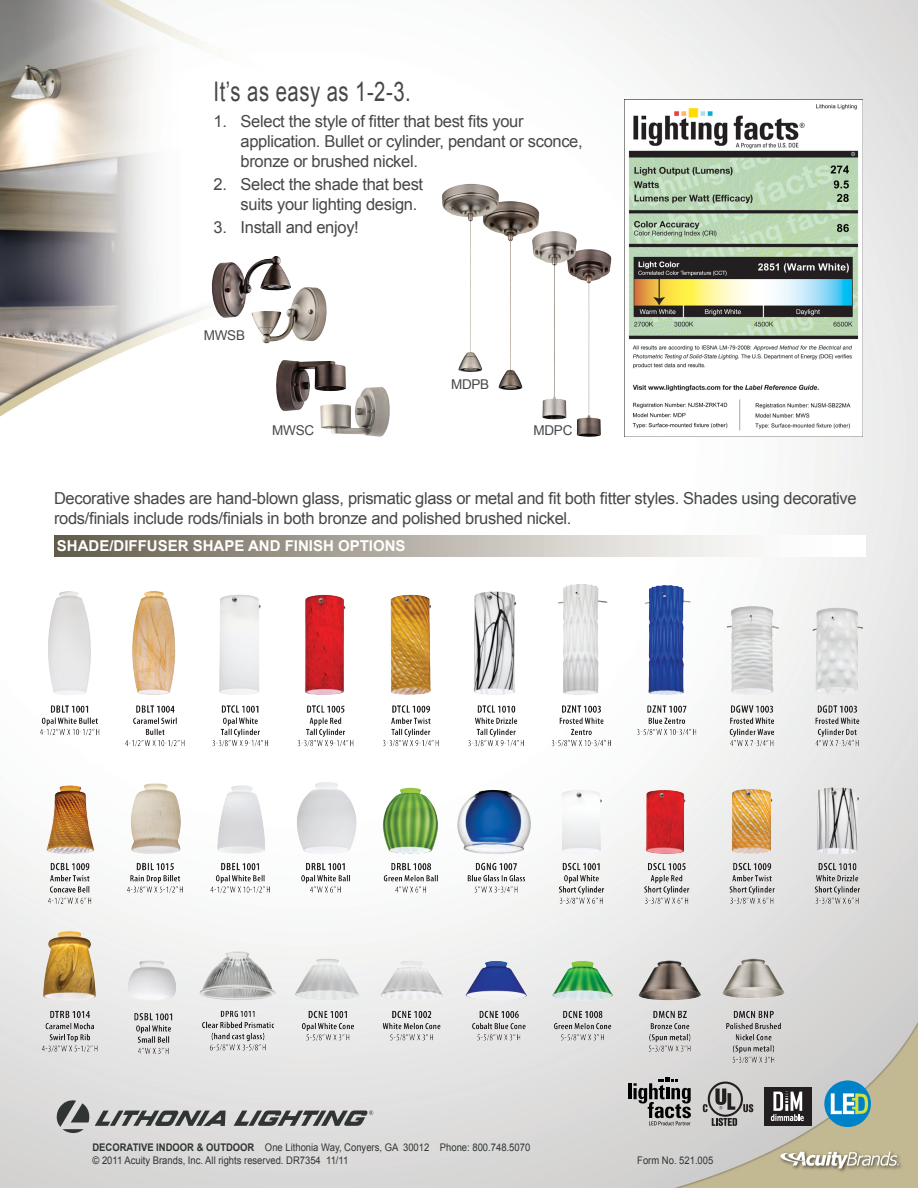
<style>
.page{position:relative;width:918px;height:1188px;background:#fff}
.page>*{position:absolute;margin:0;border:0;box-sizing:border-box;transform-origin:0 0}
.t1{font:27px "Arial";letter-spacing:.025em;color:#454847;scale:.75 1}
.t2{font:16.5px/19.8px "Arial";letter-spacing:-.02em;color:#454847}
.t3{font:700 15px "Arial";color:#fff}
.t4{font:13.5px "Arial";letter-spacing:-.02em;color:#454847}
.t5{font:10.5px "Arial";color:#303534;scale:.9 1}
.s1{font-weight:700}
</style>
<div class="page">
<img style="left:0;top:0;width:918px;height:1188px">
<svg style="left:55px;top:1099px;width:171px;height:34px;background:#acadad"></svg>
<svg style="left:234px;top:1110px;width:139px;height:16px;background:#838585"></svg>
<div style="left:778px;top:1150px;width:126px;height:23px;background:#231f20;opacity:.75"></div>
<svg style="left:780px;top:1152px;width:119px;height:16px"></svg>
<img style="left:37px;top:580px;width:830px;height:487px">
<div style="left:54px;top:536px;width:811px;height:20px;background:linear-gradient(to right,#696050,#fff)"></div>
<img style="left:624px;top:99px;width:239px;height:338px">
<img style="left:251px;top:287px;width:76px;height:56px">
<img style="left:212px;top:256px;width:79px;height:62px">
<img style="left:483px;top:201px;width:26px;height:33px">
<img style="left:442px;top:184px;width:29px;height:30px">
<img style="left:275px;top:360px;width:71px;height:51px">
<img style="left:320px;top:387px;width:71px;height:50px">
<img style="left:567px;top:249px;width:20px;height:32px">
<img style="left:532px;top:231px;width:21px;height:33px">
<svg style="left:703px;top:1082px;width:50px;height:44px;background:#9f9e9d"></svg>
<hr style="left:628px;top:1083px;width:4px;height:16px;background:#000">
<svg style="left:634px;top:1078px;width:57px;height:47px;background:#8f8e8e"></svg>
<div style="left:824px;top:1080px;width:47px;height:47px;background:#0082c8;border-radius:50%"></div>
<svg style="left:831px;top:1093px;width:37px;height:21px"></svg>
<div style="left:764px;top:1087px;width:48px;height:39px;background:#231f20"></div>
<svg style="left:771px;top:1092px;width:33px;height:29px"></svg>
<p class="t1" style="left:214px;top:74px;width:264px">It’s as easy as 1-2-3.</p>
<p class="t2" style="left:241px;top:112px;width:344px;text-indent:-27px">1. Select the style of fitter that best fits your application. Bullet or cylinder, pendant or sconce, bronze or brushed nickel.</p>
<p class="t2" style="left:214px;top:175px;width:211px">2. Select the shade that best</p>
<p class="t2" style="left:241px;top:194px;width:178px">suits your lighting design.</p>
<p class="t2" style="left:214px;top:218px;width:147px">3. Install and enjoy!</p>
<p class="t4" style="left:204px;top:327px;width:43px">MWSB</p>
<p class="t4" style="left:451px;top:376px;width:40px">MDPB</p>
<p class="t4" style="left:272px;top:422px;width:43px">MWSC</p>
<p class="t4" style="left:534px;top:421px;width:40px">MDPC</p>
<p class="t2" style="left:54px;top:488px;width:804px">Decorative shades are hand-blown glass, prismatic glass or metal and fit both fitter styles. Shades using decorative rods/finials include rods/finials in both bronze and polished brushed nickel.</p>
<p class="t3" style="left:57px;top:535px;width:350px">SHADE/DIFFUSER SHAPE AND FINISH OPTIONS</p>
<p class="t5" style="left:92px;top:1141px;width:488px"><span class="s1">DECORATIVE INDOOR &amp; OUTDOOR</span> One Lithonia Way, Conyers, GA 30012 Phone: 800.748.5070</p>
<p class="t5" style="left:92px;top:1153px;width:286px">© 2011 Acuity Brands, Inc. All rights reserved. DR7354 11/11</p>
<p class="t5" style="left:637px;top:1153px;width:86px">Form No. 521.005</p>
</div>
